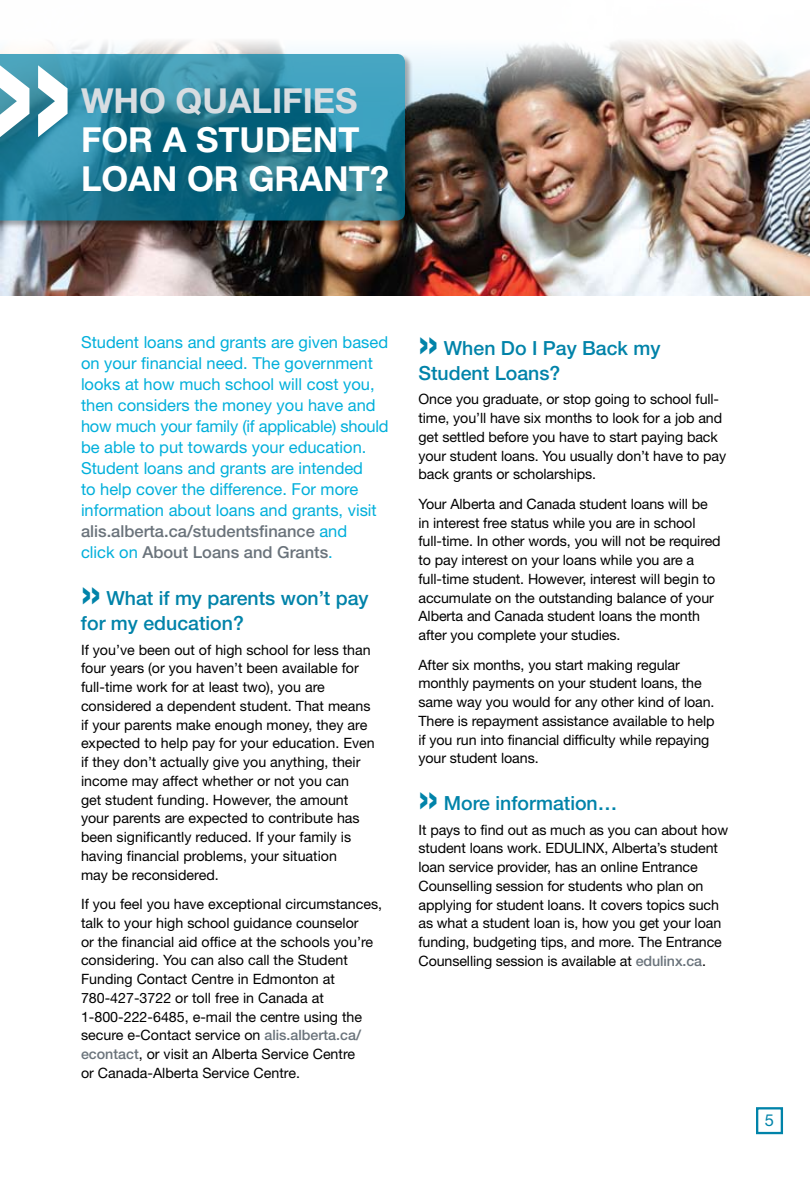
<style>
.page{position:relative;width:810px;height:1188px;background:#fff}
.page>*{position:absolute;margin:0;border:0;box-sizing:border-box;transform-origin:0 0}
.t1{font:700 45px "Helvetica Neue LT Std";color:#0083a9}
.t2{font:700 34.5px/39px "Helvetica Neue LT Std";color:#fff}
.t3{font:700 34.5px "Helvetica Neue LT Std";color:#d8dde1}
.t4{font:500 19.5px/25.5px "Helvetica Neue LT Std";color:#0083a9}
.t5{font:16.5px/21px "Helvetica Neue LT Std";color:#00afdb}
.t6{font:16.5px "Helvetica Neue LT Std";color:#0083a9}
.t7{font:14.25px/18.8px "Helvetica Neue LT Std";letter-spacing:-.005em;color:#000}
.s1{font-weight:500;color:#6a737b}
</style>
<div class="page">
<img style="left:0;top:40px;width:810px;height:256px">
<div style="left:0;top:54px;width:414px;height:176px;background:#000;opacity:.45"></div>
<svg style="left:0;top:54px;width:405px;height:166px;background:#247e97"></svg>
<svg style="left:0;top:65px;width:68px;height:72px"></svg>
<div style="left:756px;top:1107px;width:27px;height:27px;background:#fff;border:2px solid #0083a9"></div>
<h2 class="t3" style="left:81px;top:79px;width:278px">WHO QUALIFIES</h2>
<h2 class="t2" style="left:81px;top:120px;width:309px">FOR A STUDENT<br>LOAN OR GRANT?</h2>
<p class="t5" style="left:81px;top:331px;width:309px">Student loans and grants are given based on your financial need. The government looks at how much school will cost you, then considers the money you have and how much your family (if applicable) should be able to put towards your education.<br>Student loans and grants are intended<br>to help cover the difference. For more information about loans and grants, visit <span class="s1">alis.alberta.ca/studentsfinance</span> and<br>click on <span class="s1">About Loans and Grants</span>.</p>
<h1 class="t1" style="left:81px;top:564px;width:21px">»</h1>
<h3 class="t4" style="left:81px;top:585px;width:289px;text-indent:25px">What if my parents won’t pay for my education?</h3>
<p class="t7" style="left:81px;top:640px;width:295px">If you’ve been out of high school for less than four years (or you haven’t been available for full-time work for at least two), you are considered a dependent student. That means if your parents make enough money, they are expected to help pay for your education. Even if they don’t actually give you anything, their income may affect whether or not you can<br>get student funding. However, the amount your parents are expected to contribute has been significantly reduced. If your family is having financial problems, your situation<br>may be reconsidered.</p>
<p class="t7" style="left:81px;top:894px;width:303px">If you feel you have exceptional circumstances, talk to your high school guidance counselor<br>or the financial aid office at the schools you’re considering. You can also call the Student Funding Contact Centre in Edmonton at 780-427-3722 or toll free in Canada at 1-800-222-6485, e-mail the centre using the secure e-Contact service on <span class="s1">alis.alberta.ca/ econtact</span>, or visit an Alberta Service Centre<br>or Canada-Alberta Service Centre.</p>
<h1 class="t1" style="left:418px;top:314px;width:21px">»</h1>
<h3 class="t4" style="left:418px;top:335px;width:244px;text-indent:25px">When Do I Pay Back my<br>Student Loans?</h3>
<p class="t7" style="left:418px;top:390px;width:309px">Once you graduate, or stop going to school full&shy;time, you’ll have six months to look for a job and get settled before you have to start paying back your student loans. You usually don’t have to pay back grants or scholarships.</p>
<p class="t7" style="left:418px;top:494px;width:304px">Your Alberta and Canada student loans will be in interest free status while you are in school full-time. In other words, you will not be required to pay interest on your loans while you are a full-time student. However, interest will begin to accumulate on the outstanding balance of your Alberta and Canada student loans the month after you complete your studies.</p>
<p class="t7" style="left:418px;top:655px;width:298px">After six months, you start making regular monthly payments on your student loans, the same way you would for any other kind of loan.<br>There is repayment assistance available to help if you run into financial difficulty while repaying your student loans.</p>
<h1 class="t1" style="left:418px;top:770px;width:21px">»</h1>
<h3 class="t4" style="left:444px;top:791px;width:175px">More information…</h3>
<p class="t7" style="left:418px;top:820px;width:311px">It pays to find out as much as you can about how student loans work. EDULINX, Alberta’s student loan service provider, has an online Entrance Counselling session for students who plan on applying for student loans. It covers topics such as what a student loan is, how you get your loan funding, budgeting tips, and more. The Entrance Counselling session is available at <span class="s1">edulinx.ca</span>.</p>
<p class="t6" style="left:765px;top:1111px;width:11px">5</p>
</div>
